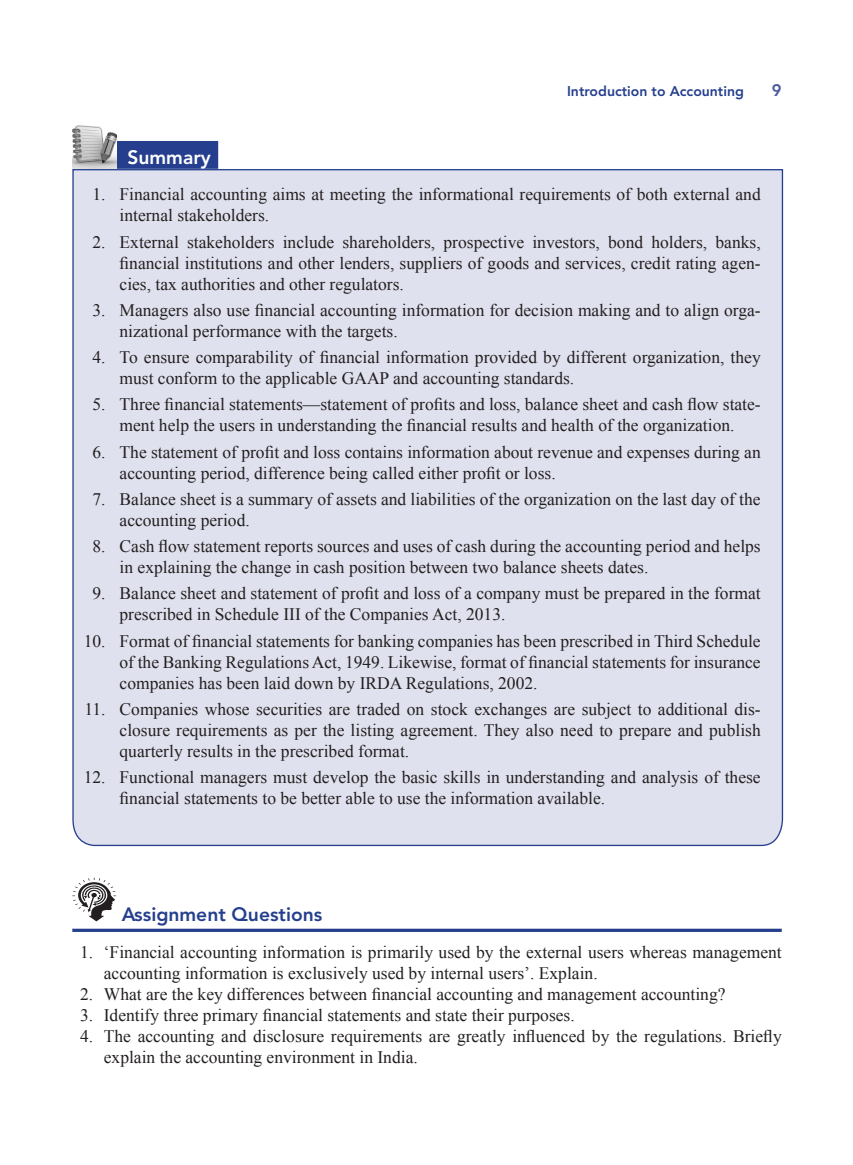
<style>
.page{position:relative;width:853px;height:1165px;background:#fff}
.page>*{position:absolute;margin:0;border:0;box-sizing:border-box;transform-origin:0 0}
.EM_H1{font:800 19.25px "Avenir LT Pro";color:#253f8e}
.SUM_HD{font:800 19.25px "Avenir LT Pro";color:#fff}
.EM_NL{font:17.5px/21px "Times New Roman";color:#231f20}
.t1{font:800 16.62px "Avenir LT Pro";color:#4d5a9e}
.t2{font:800 14px "Avenir LT Pro";color:#253f8e}
</style>
<div class="page">
<div style="left:72px;top:168px;width:712px;height:679px;background:#e0e1ee"></div>
<div style="left:116px;top:141px;width:102px;height:28px;background:#253f8e"></div>
<svg style="left:72px;top:928px;width:710px;height:4px"></svg>
<img style="left:72px;top:125px;width:44px;height:44px">
<svg style="left:72px;top:878px;width:44px;height:43px"></svg>
<p class="t2" style="left:567px;top:83px;width:178px">Introduction to Accounting</p>
<p class="t1" style="left:772px;top:81px;width:11px">9</p>
<p class="SUM_HD" style="left:127px;top:146px;width:85px">Summary</p>
<p class="EM_NL" style="left:120px;top:184px;width:643px;text-indent:-27px">1. Financial accounting aims at meeting the informational requirements of both external and internal stakeholders.</p>
<p class="EM_NL" style="left:120px;top:231px;width:643px;text-align:justify;text-indent:-27px">2. External stakeholders include shareholders, prospective investors, bond holders, banks, financial institutions and other lenders, suppliers of goods and services, credit rating agen&shy;cies, tax authorities and other regulators.</p>
<p class="EM_NL" style="left:120px;top:299px;width:643px;text-indent:-27px">3. Managers also use financial accounting information for decision making and to align orga&shy;nizational performance with the targets.</p>
<p class="EM_NL" style="left:120px;top:347px;width:643px;text-indent:-27px">4. To ensure comparability of financial information provided by different organization, they must conform to the applicable GAAP and accounting standards.</p>
<p class="EM_NL" style="left:92px;top:394px;width:670px;text-align:center">5. Three financial statements—statement of profits and loss, balance sheet and cash flow state&shy;ment help the users in understanding the financial results and health of the organization.</p>
<p class="EM_NL" style="left:120px;top:441px;width:643px;text-indent:-27px">6. The statement of profit and loss contains information about revenue and expenses during an accounting period, difference being called either profit or loss.</p>
<p class="EM_NL" style="left:120px;top:488px;width:643px;text-indent:-27px">7. Balance sheet is a summary of assets and liabilities of the organization on the last day of the accounting period.</p>
<p class="EM_NL" style="left:120px;top:536px;width:643px;text-indent:-27px">8. Cash flow statement reports sources and uses of cash during the accounting period and helps in explaining the change in cash position between two balance sheets dates.</p>
<p class="EM_NL" style="left:120px;top:583px;width:643px;text-indent:-27px">9. Balance sheet and statement of profit and loss of a company must be prepared in the format prescribed in Schedule III of the Companies Act, 2013.</p>
<p class="EM_NL" style="left:120px;top:630px;width:643px;text-align:justify;text-indent:-36px">10. Format of financial statements for banking companies has been prescribed in Third Schedule of the Banking Regulations Act, 1949. Likewise, format of financial statements for insurance companies has been laid down by IRDA Regulations, 2002.</p>
<p class="EM_NL" style="left:120px;top:698px;width:643px;text-align:justify;text-indent:-35px">11. Companies whose securities are traded on stock exchanges are subject to additional dis&shy;closure requirements as per the listing agreement. They also need to prepare and publish quarterly results in the prescribed format.</p>
<p class="EM_NL" style="left:120px;top:767px;width:643px;text-indent:-36px">12. Functional managers must develop the basic skills in understanding and analysis of these financial statements to be better able to use the information available.</p>
<p class="EM_H1" style="left:122px;top:903px;width:202px">Assignment Questions</p>
<p class="EM_NL" style="left:104px;top:942px;width:679px;text-indent:-24px">1. ‘Financial accounting information is primarily used by the external users whereas management accounting information is exclusively used by internal users’. Explain.</p>
<p class="EM_NL" style="left:80px;top:984px;width:647px">2. What are the key differences between financial accounting and management accounting?</p>
<p class="EM_NL" style="left:80px;top:1005px;width:496px">3. Identify three primary financial statements and state their purposes.</p>
<p class="EM_NL" style="left:104px;top:1026px;width:679px;text-indent:-24px">4. The accounting and disclosure requirements are greatly influenced by the regulations. Briefly explain the accounting environment in India.</p>
</div>
